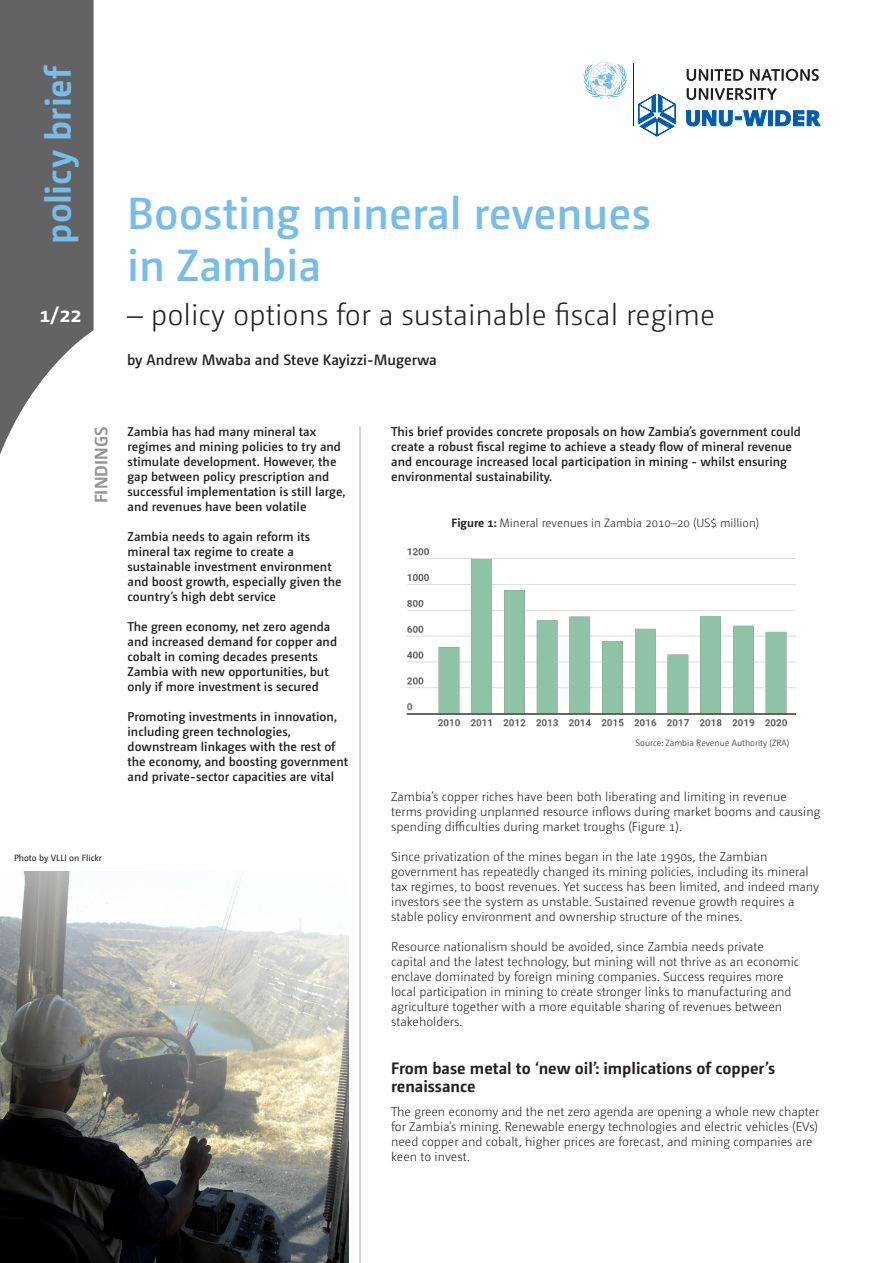
<style>
.page{position:relative;width:893px;height:1263px;background:#fff}
.page>*{position:absolute;margin:0;border:0;box-sizing:border-box;transform-origin:0 0}
.t1{font:600 45px/52.5px "Camingo Dos";color:#78bde8}
.t2{font:700 36px "Camingo Dos";color:#78bde8}
.subtitle{font:300 30px "Camingo Dos";color:#231f20}
.t3{font:700 21px "Camingo Dos";color:#fff}
.KEY_FINDINGS{font:700 18px "Camingo Dos";color:#939598}
.Heading_1{font:700 16.5px/18px "Camingo Dos";color:#231f20}
.Author{font:600 15px "Camingo Dos";color:#231f20}
.Body{font:300 12.75px/15px "Camingo Dos";color:#231f20}
.INTRO{font:600 12.75px/15px "Camingo Dos";color:#231f20}
.Figure{font:300 12px "Camingo Dos";color:#231f20}
.Figure-2{font:300 9px "Camingo Dos";color:#231f20}
.small_text{font:9px "Camingo Dos";color:#231f20}
.s1{font-weight:700}
</style>
<div class="page">
<hr style="left:360px;top:426px;width:1px;height:837px;background:#a8a9ad">
<hr style="left:633px;top:64px;width:1px;height:62px;background:#231f20">
<svg style="left:584px;top:62px;width:43px;height:37px"></svg>
<svg style="left:638px;top:93px;width:38px;height:43px"></svg>
<svg style="left:686px;top:68px;width:135px;height:59px"></svg>
<svg style="left:0;top:0;width:94px;height:454px;fill:#636366"></svg>
<img style="left:0;top:872px;width:348px;height:391px">
<img style="left:406px;top:548px;width:391px;height:179px">
<p class="t2" style="left:36px;top:244px;width:179px;rotate:-90deg">policy brief</p>
<p class="t3" style="left:39px;top:301px;width:44px">1/22</p>
<p class="t1" style="left:127px;top:186px;width:525px">Boosting mineral revenues in Zambia</p>
<p class="subtitle" style="left:127px;top:297px;width:590px">– policy options for a sustainable fiscal regime</p>
<p class="Author" style="left:127px;top:351px;width:311px">by Andrew Mwaba and Steve Kayizzi-Mugerwa</p>
<p class="KEY_FINDINGS" style="left:90px;top:503px;width:79px;rotate:-90deg">FINDINGS</p>
<p class="INTRO" style="left:128px;top:424px;width:220px">Zambia has had many mineral tax regimes and mining policies to try and stimulate development. However, the gap between policy prescription and successful implementation is still large, and revenues have been volatile</p>
<p class="INTRO" style="left:128px;top:529px;width:216px">Zambia needs to again reform its mineral tax regime to create a sustainable investment environment and boost growth, especially given the country’s high debt service</p>
<p class="INTRO" style="left:128px;top:619px;width:211px">The green economy, net zero agenda and increased demand for copper and cobalt in coming decades presents Zambia with new opportunities, but only if more investment is secured</p>
<p class="INTRO" style="left:128px;top:709px;width:222px">Promoting investments in innovation, including green technologies, downstream linkages with the rest of the economy, and boosting government and private-sector capacities are vital</p>
<p class="small_text" style="left:14px;top:853px;width:89px">Photo by VLLI on Flickr</p>
<p class="INTRO" style="left:391px;top:424px;width:411px">This brief provides concrete proposals on how Zambia’s government could create a robust fiscal regime to achieve a steady flow of mineral revenue and encourage increased local participation in mining - whilst ensuring environmental sustainability.</p>
<p class="Figure" style="left:452px;top:516px;width:309px"><span class="s1">Figure 1:</span> Mineral revenues in Zambia 2010–20 (US$ million)</p>
<p class="Figure-2" style="left:635px;top:737px;width:155px">Source: Zambia Revenue Authority (ZRA)</p>
<p class="Body" style="left:391px;top:789px;width:431px">Zambia’s copper riches have been both liberating and limiting in revenue terms providing unplanned resource inflows during market booms and causing spending difficulties during market troughs (Figure 1).</p>
<p class="Body" style="left:391px;top:849px;width:429px">Since privatization of the mines began in the late 1990s, the Zambian government has repeatedly changed its mining policies, including its mineral tax regimes, to boost revenues. Yet success has been limited, and indeed many investors see the system as unstable. Sustained revenue growth requires a stable policy environment and ownership structure of the mines.</p>
<p class="Body" style="left:391px;top:939px;width:409px">Resource nationalism should be avoided, since Zambia needs private capital and the latest technology, but mining will not thrive as an economic enclave dominated by foreign mining companies. Success requires more local participation in mining to create stronger links to manufacturing and agriculture together with a more equitable sharing of revenues between stakeholders.</p>
<p class="Heading_1" style="left:391px;top:1059px;width:385px">From base metal to ‘new oil’: implications of copper’s renaissance</p>
<p class="Body" style="left:391px;top:1104px;width:430px">The green economy and the net zero agenda are opening a whole new chapter for Zambia’s mining. Renewable energy technologies and electric vehicles (EVs) need copper and cobalt, higher prices are forecast, and mining companies are keen to invest.</p>
</div>
